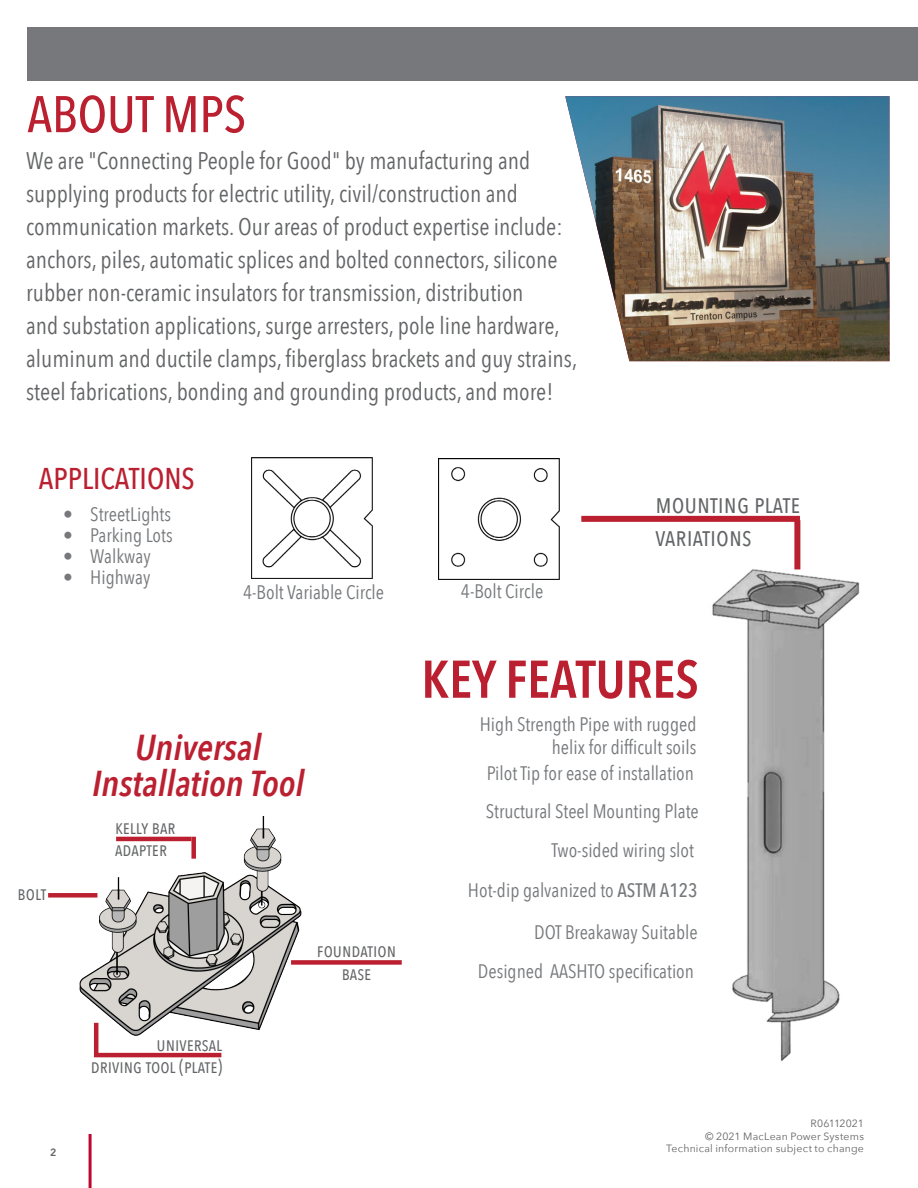
<style>
.page{position:relative;width:918px;height:1188px;background:#fff}
.page>*{position:absolute;margin:0;border:0;box-sizing:border-box;transform-origin:0 0}
.t1{font:600 52.5px "Avenir Next Condensed";color:#bb2031}
.t2{font:500 51px "Avenir Next Condensed";color:#bb2031}
.t3{font:italic 600 36px/36px "Avenir Next Condensed";color:#bb2031;text-align:center}
.t4{font:500 30px "Avenir Next Condensed";color:#bb2031}
.t5{font:27px/33px "Avenir Next Condensed";color:#636466}
.t6{font:24px/33px "Avenir Next Condensed";color:#636466}
.t7{font:19.5px/22.5px "Avenir Next Condensed";color:#76787b;text-align:right}
.t8{font:19.5px/22.5px "Avenir Next Condensed";color:#636466}
.t9{font:10.5px/12.6px "Avenir Next";letter-spacing:.02em;color:#636466;text-align:right}
.t10{font:800 10.5px "Avenir";color:#636466}
.s1{font-weight:500}
</style>
<div class="page">
<hr style="left:89px;top:1134px;width:3px;height:54px;background:#c00630">
<div style="left:27px;top:27px;width:891px;height:54px;background:#76787b"></div>
<img style="left:712px;top:557px;width:148px;height:505px">
<img style="left:80px;top:817px;width:222px;height:219px">
<hr style="left:116px;top:837px;width:75px;height:4px;background:#bb2031">
<div style="left:191px;top:837px;width:5px;height:22px;background:#bb2031"></div>
<div style="left:48px;top:893px;width:49px;height:5px;background:#bb2031"></div>
<hr style="left:94px;top:1053px;width:127px;height:4px;background:#bb2031">
<hr style="left:94px;top:1023px;width:4px;height:31px;background:#bb2031">
<div style="left:291px;top:960px;width:111px;height:5px;background:#bb2031"></div>
<div style="left:581px;top:516px;width:219px;height:6px;background:#bb2031"></div>
<div style="left:794px;top:520px;width:6px;height:49px;background:#bb2031"></div>
<img style="left:251px;top:457px;width:122px;height:122px">
<img style="left:439px;top:458px;width:121px;height:121px">
<img style="left:566px;top:96px;width:324px;height:265px">
<h2 class="t2" style="left:27px;top:83px;width:220px">ABOUT MPS</h2>
<p class="t6" style="left:26px;top:143px;width:553px">We are "Connecting People for Good" by manufacturing and supplying products for electric utility, civil/construction and communication markets. Our areas of product expertise include: anchors, piles, automatic splices and bolted connectors, silicone rubber non-ceramic insulators for transmission, distribution<br>and substation applications, surge arresters, pole line hardware, aluminum and ductile clamps, fiberglass brackets and guy strains, steel fabrications, bonding and grounding products, and more!</p>
<p class="t4" style="left:39px;top:461px;width:157px">APPLICATIONS</p>
<p class="t7" style="left:63px;top:502px;width:109px">• StreetLights</p>
<p class="t7" style="left:63px;top:523px;width:111px">• Parking Lots</p>
<p class="t7" style="left:63px;top:544px;width:89px">• Walkway</p>
<p class="t7" style="left:63px;top:565px;width:89px">• Highway</p>
<p class="t7" style="left:243px;top:580px;width:143px">4-Bolt Variable Circle</p>
<p class="t7" style="left:461px;top:579px;width:84px">4-Bolt Circle</p>
<p class="t5" style="left:655px;top:486px;width:109px">MountinG PLATE<br>Variations</p>
<p class="t8" style="left:18px;top:881px;width:30px">bolt</p>
<p class="t10" style="left:50px;top:1144px;width:8px">2</p>
<h3 class="t3" style="left:92px;top:730px;width:214px">Universal<br>Installation Tool</h3>
<p class="t8" style="left:115px;top:815px;width:62px">Kelly Bar<br>Adapter</p>
<p class="t8" style="left:91px;top:1032px;width:133px;text-align:right">UniversaL<br>Driving Tool (plate)</p>
<p class="t8" style="left:317px;top:938px;width:81px;text-align:center">Foundation<br>Base</p>
<h1 class="t1" style="left:421px;top:634px;width:279px">KEY FEATURES</h1>
<p class="t7" style="left:480px;top:712px;width:218px">High Strength Pipe with rugged helix for difficult soils</p>
<p class="t7" style="left:487px;top:761px;width:209px">Pilot Tip for ease of installation</p>
<p class="t7" style="left:486px;top:799px;width:215px">Structural Steel Mounting Plate</p>
<p class="t7" style="left:552px;top:838px;width:144px">Two-sided wiring slot</p>
<p class="t7" style="left:468px;top:878px;width:231px">Hot-dip galvanized to <span class="s1">ASTM A123</span></p>
<p class="t7" style="left:534px;top:920px;width:165px">DOT Breakaway Suitable</p>
<p class="t7" style="left:478px;top:959px;width:218px">Designed AASHTO specification</p>
<p class="t9" style="left:666px;top:1117px;width:199px">R06112021<br>© 2021 MacLean Power Systems<br>Technical information subject to change</p>
</div>
